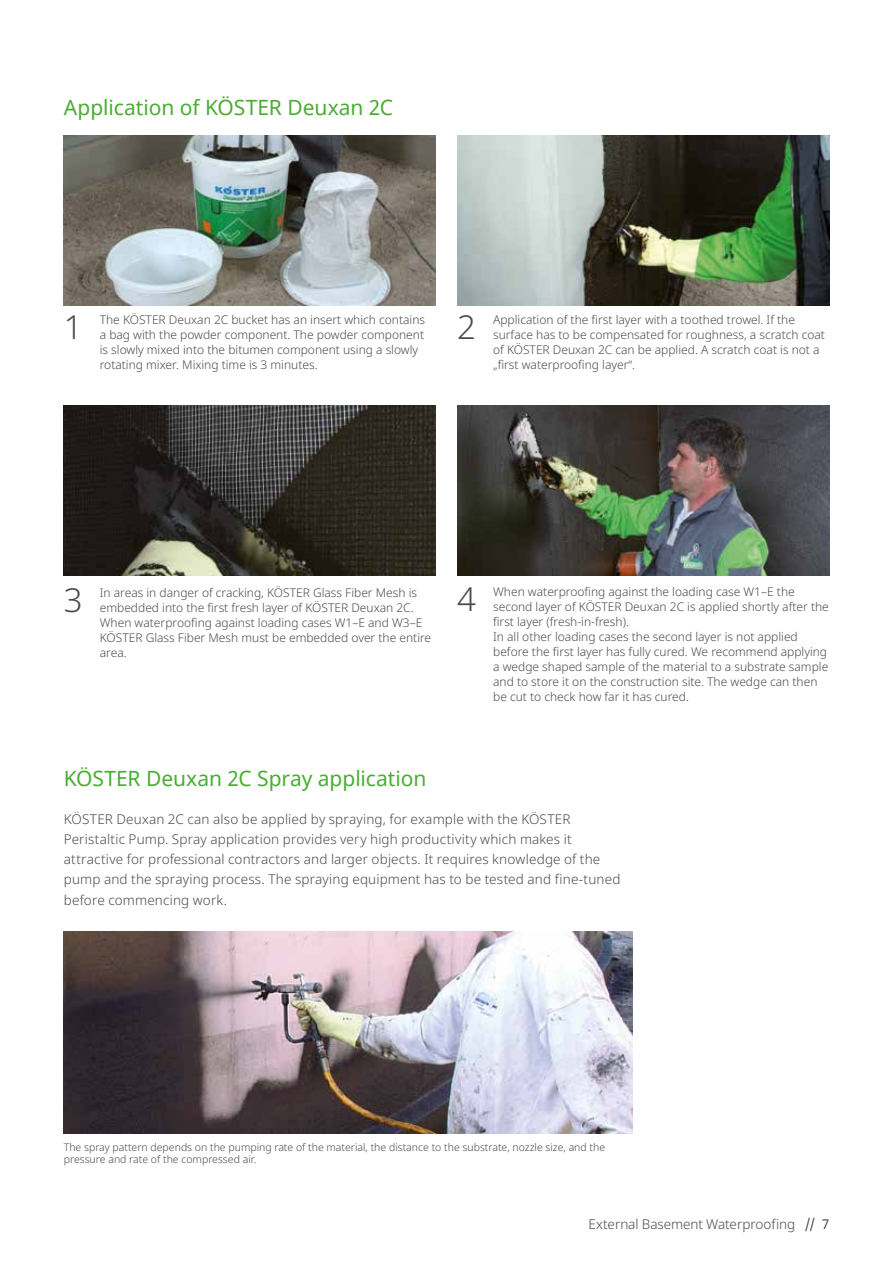
<style>
.page{position:relative;width:893px;height:1263px;background:#fff}
.page>*{position:absolute;margin:0;border:0;box-sizing:border-box;transform-origin:0 0}
.t1{font:300 33px "Noto Sans";color:#4a4a49}
.t2{font:21px "Noto Sans";color:#49ad33}
.t3{font:300 13.5px/20.2px "Noto Sans";letter-spacing:.01em;color:#4a4a49}
.t4{font:300 12px/15px "Noto Sans";color:#4a4a49}
.t5{font:300 10.5px/12.6px "Noto Sans";color:#4a4a49}
.s1{font-weight:400}
</style>
<div class="page">
<img style="left:64px;top:931px;width:568px;height:202px">
<img style="left:457px;top:135px;width:372px;height:170px">
<img style="left:64px;top:135px;width:372px;height:170px">
<img style="left:457px;top:405px;width:372px;height:170px">
<img style="left:64px;top:405px;width:372px;height:170px">
<h2 class="t2" style="left:64px;top:93px;width:331px">Application of KÖSTER Deuxan 2C</h2>
<h1 class="t1" style="left:64px;top:304px;width:20px">1</h1>
<p class="t4" style="left:100px;top:312px;width:327px">The KÖSTER Deuxan 2C bucket has an insert which contains a bag with the powder component. The powder component is slowly mixed into the bitumen component using a slowly rotating mixer. Mixing time is 3 minutes.</p>
<h1 class="t1" style="left:457px;top:304px;width:20px">2</h1>
<p class="t4" style="left:493px;top:312px;width:333px">Application of the first layer with a toothed trowel. If the surface has to be compensated for roughness, a scratch coat of KÖSTER Deuxan 2C can be applied. A scratch coat is not a „first waterproofing layer“.</p>
<h1 class="t1" style="left:64px;top:577px;width:20px">3</h1>
<p class="t4" style="left:100px;top:585px;width:333px">In areas in danger of cracking, KÖSTER Glass Fiber Mesh is embedded into the first fresh layer of KÖSTER Deuxan 2C.<br>When waterproofing against loading cases W1–E and W3–E KÖSTER Glass Fiber Mesh must be embedded over the entire area.</p>
<h2 class="t2" style="left:64px;top:764px;width:364px">KÖSTER Deuxan 2C Spray application</h2>
<h1 class="t1" style="left:457px;top:575px;width:20px">4</h1>
<p class="t4" style="left:493px;top:584px;width:337px">When waterproofing against the loading case W1–E the second layer of KÖSTER Deuxan 2C is applied shortly after the first layer (fresh-in-fresh).<br>In all other loading cases the second layer is not applied before the first layer has fully cured. We recommend applying a wedge shaped sample of the material to a substrate sample and to store it on the construction site. The wedge can then be cut to check how far it has cured.</p>
<p class="t3" style="left:64px;top:809px;width:558px">KÖSTER Deuxan 2C can also be applied by spraying, for example with the KÖSTER Peristaltic Pump. Spray application provides very high productivity which makes it attractive for professional contractors and larger objects. It requires knowledge of the pump and the spraying process. The spraying equipment has to be tested and fine-tuned before commencing work.</p>
<p class="t5" style="left:64px;top:1141px;width:543px">The spray pattern depends on the pumping rate of the material, the distance to the substrate, nozzle size, and the pressure and rate of the compressed air.</p>
<p class="t3" style="left:588px;top:1214px;width:242px">External Basement Waterproofing <span class="s1">// 7</span></p>
</div>
